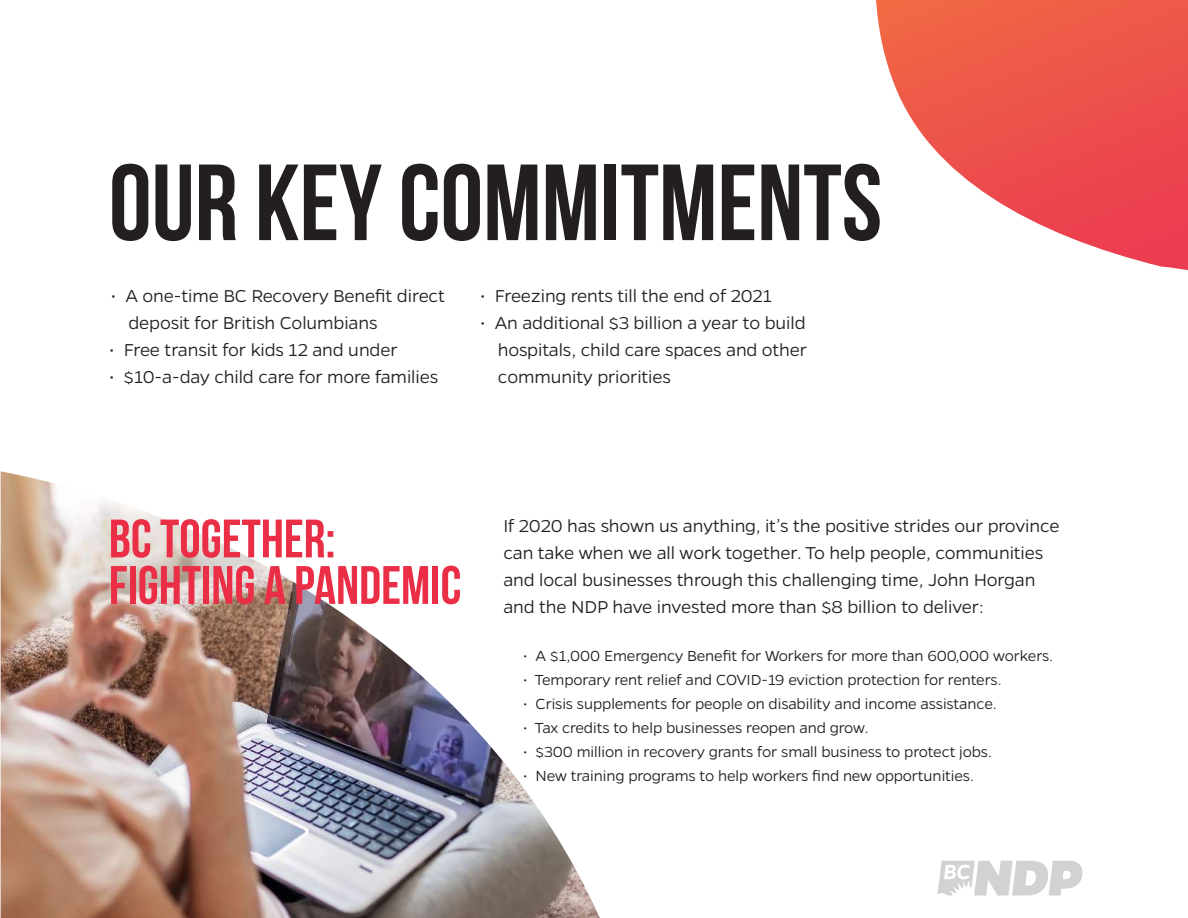
<style>
.page{position:relative;width:1188px;height:918px;background:#fff}
.page>*{position:absolute;margin:0;border:0;box-sizing:border-box;transform-origin:0 0}
.t1{font:700 108px "Bebas Neue";color:#231f20}
.t2{font:700 54px/46.5px "Bebas Neue";color:#ea2e46}
.t3{font:300 19.5px/27px "Gentona";letter-spacing:-.01em;color:#231f20}
.t4{font:300 16.5px "Gentona";letter-spacing:-.01em;color:#231f20}
</style>
<div class="page">
<img style="left:1px;top:471px;width:599px;height:447px">
<svg style="left:876px;top:0;width:311px;height:270px"></svg>
<svg style="left:937px;top:861px;width:146px;height:35px"></svg>
<h1 class="t1" style="left:109px;top:144px;width:775px">OUR KEY COMMITMENTS</h1>
<p class="t3" style="left:128px;top:282px;width:318px;text-indent:-18px">• A one-time BC Recovery Benefit direct deposit for British Columbians</p>
<p class="t3" style="left:109px;top:337px;width:290px">• Free transit for kids 12 and under</p>
<p class="t3" style="left:109px;top:364px;width:331px">• $10-a-day child care for more families</p>
<p class="t3" style="left:480px;top:283px;width:294px">• Freezing rents till the end of 2021</p>
<p class="t3" style="left:498px;top:310px;width:311px;text-align:justify;text-indent:-18px">• An additional $3 billion a year to build hospitals, child care spaces and other community priorities</p>
<h2 class="t2" style="left:109px;top:515px;width:354px">BC TOGETHER:<br>FIGHTING A PANDEMIC</h2>
<p class="t3" style="left:503px;top:513px;width:558px">If 2020 has shown us anything, it’s the positive strides our province can take when we all work together. To help people, communities and local businesses through this challenging time, John Horgan and the NDP have invested more than $8 billion to deliver:</p>
<p class="t4" style="left:523px;top:647px;width:532px">• A $1,000 Emergency Benefit for Workers for more than 600,000 workers.</p>
<p class="t4" style="left:523px;top:671px;width:480px">• Temporary rent relief and COVID-19 eviction protection for renters.</p>
<p class="t4" style="left:523px;top:695px;width:476px">• Crisis supplements for people on disability and income assistance.</p>
<p class="t4" style="left:523px;top:719px;width:347px">• Tax credits to help businesses reopen and grow.</p>
<p class="t4" style="left:523px;top:743px;width:471px">• $300 million in recovery grants for small business to protect jobs.</p>
<p class="t4" style="left:523px;top:767px;width:453px">• New training programs to help workers find new opportunities.</p>
</div>
